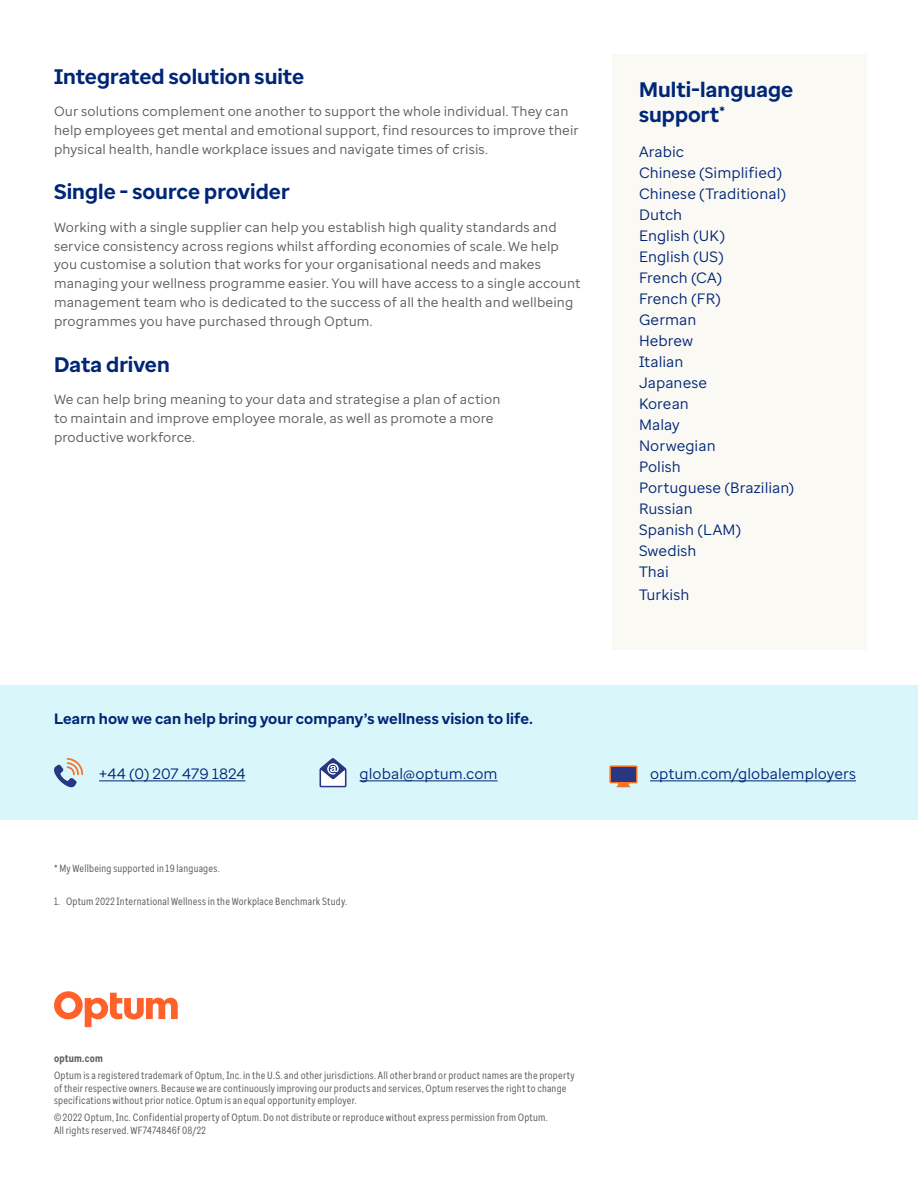
<style>
.page{position:relative;width:918px;height:1188px;background:#fff}
.page>*{position:absolute;margin:0;border:0;box-sizing:border-box;transform-origin:0 0}
.t1{font:700 21px/25.2px "Optum Sans";letter-spacing:.005em;color:#002677}
.t2{font:15px/21px "Optum Sans";letter-spacing:.005em;color:#002677}
.t3{font:700 15px "Optum Sans";letter-spacing:.01em;color:#002677}
.t4{font:13.5px/18.9px "Optum Sans";letter-spacing:.01em;color:#5a5a5a}
.t5{font:10.5px/12.6px "Optum Sans Cond";letter-spacing:.02em;color:#5a5a5a}
.t6{font:700 10.5px "Optum Sans Cond";letter-spacing:.02em;color:#5a5a5a}
</style>
<div class="page">
<div style="left:0;top:686px;width:918px;height:134px;background:#d9f6fa"></div>
<hr style="left:99px;top:780px;width:146px;height:1px;background:#002677">
<hr style="left:360px;top:780px;width:138px;height:1px;background:#002677">
<hr style="left:650px;top:780px;width:206px;height:1px;background:#002677">
<svg style="left:54px;top:758px;width:29px;height:30px"></svg>
<svg style="left:320px;top:758px;width:26px;height:29px"></svg>
<svg style="left:609px;top:765px;width:29px;height:22px"></svg>
<div style="left:611px;top:767px;width:25px;height:15px;background:#293682"></div>
<div style="left:612px;top:54px;width:254px;height:596px;background:#fbf9f4"></div>
<svg style="left:54px;top:991px;width:124px;height:36px"></svg>
<h1 class="t1" style="left:54px;top:64px;width:252px">Integrated solution suite</h1>
<p class="t4" style="left:54px;top:102px;width:526px">Our solutions complement one another to support the whole individual. They can help employees get mental and emotional support, find resources to improve their physical health, handle workplace issues and navigate times of crisis.</p>
<h1 class="t1" style="left:54px;top:179px;width:237px">Single - source provider</h1>
<p class="t4" style="left:54px;top:217px;width:528px">Working with a single supplier can help you establish high quality standards and service consistency across regions whilst affording economies of scale. We help you customise a solution that works for your organisational needs and makes managing your wellness programme easier. You will have access to a single account management team who is dedicated to the success of all the health and wellbeing programmes you have purchased through Optum.</p>
<h1 class="t1" style="left:54px;top:352px;width:117px">Data driven</h1>
<p class="t4" style="left:54px;top:390px;width:448px">We can help bring meaning to your data and strategise a plan of action to maintain and improve employee morale, as well as promote a more productive workforce.</p>
<p class="t3" style="left:54px;top:709px;width:481px">Learn how we can help bring your company’s wellness vision to life.</p>
<h1 class="t1" style="left:639px;top:77px;width:156px">Multi-language support<sup>*</sup></h1>
<p class="t2" style="left:639px;top:141px;width:157px">Arabic<br>Chinese (Simplified)<br>Chinese (Traditional)<br>Dutch<br>English (UK)<br>English (US)<br>French (CA)<br>French (FR)<br>German<br>Hebrew<br>Italian<br>Japanese<br>Korean<br>Malay<br>Norwegian<br>Polish<br>Portuguese (Brazilian)<br>Russian<br>Spanish (LAM)<br>Swedish<br>Thai</p>
<p class="t2" style="left:639px;top:584px;width:52px">Turkish</p>
<p class="t2" style="left:99px;top:763px;width:148px">+44 (0) 207 479 1824</p>
<p class="t2" style="left:360px;top:763px;width:140px">global@optum.com</p>
<p class="t2" style="left:650px;top:763px;width:208px">optum.com/globalemployers</p>
<p class="t5" style="left:54px;top:862px;width:167px">* My Wellbeing supported in 19 languages.</p>
<p class="t5" style="left:54px;top:895px;width:295px">1. Optum 2022 International Wellness in the Workplace Benchmark Study.</p>
<p class="t6" style="left:54px;top:1052px;width:50px">optum.com</p>
<p class="t5" style="left:54px;top:1069px;width:522px">Optum is a registered trademark of Optum, Inc. in the U.S. and other jurisdictions. All other brand or product names are the property of their respective owners. Because we are continuously improving our products and services, Optum reserves the right to change specifications without prior notice. Optum is an equal opportunity employer.</p>
<p class="t5" style="left:54px;top:1111px;width:495px">© 2022 Optum, Inc. Confidential property of Optum. Do not distribute or reproduce without express permission from Optum.<br>All rights reserved. WF7474846f 08/22</p>
</div>
